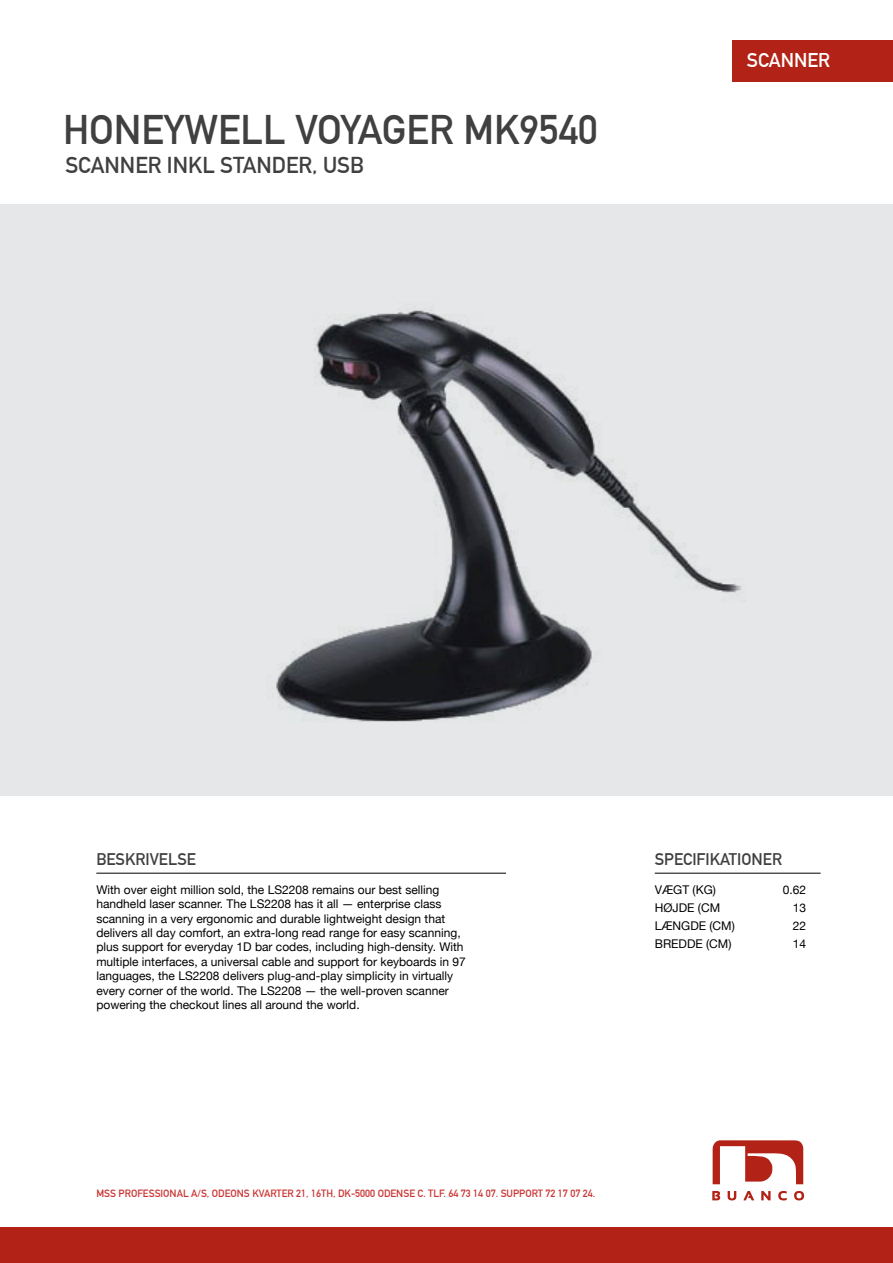
<style>
.page{position:relative;width:893px;height:1263px;background:#fff}
.page>*{position:absolute;margin:0;border:0;box-sizing:border-box;transform-origin:0 0}
.t1{font:700 40.5px "DIN Alternate";color:#404041}
.t2{font:700 22.5px "DIN Alternate";color:#404041}
.t3{font:700 19.5px "DIN Alternate";color:#fff}
.t4{font:700 16.5px "DIN Alternate";color:#404041}
.t5{font:12px/14.4px "Helvetica Neue";color:#000}
.t6{font:700 10.35px "DIN Alternate";color:#cb3333}
</style>
<div class="page">
<div style="left:0;top:204px;width:893px;height:592px;background:#e5e7e8"></div>
<img style="left:275px;top:310px;width:467px;height:412px">
<svg style="left:712px;top:1140px;width:91px;height:44px"></svg>
<svg style="left:712px;top:1191px;width:8px;height:9px"></svg>
<svg style="left:728px;top:1191px;width:8px;height:9px"></svg>
<svg style="left:743px;top:1191px;width:11px;height:9px"></svg>
<svg style="left:761px;top:1191px;width:10px;height:9px"></svg>
<svg style="left:778px;top:1191px;width:9px;height:9px"></svg>
<svg style="left:794px;top:1191px;width:10px;height:9px"></svg>
<div style="left:0;top:1228px;width:893px;height:35px;background:#b32216"></div>
<div style="left:733px;top:40px;width:160px;height:42px;background:#b32216"></div>
<hr style="left:96px;top:873px;width:410px;height:1px;background:#000">
<hr style="left:655px;top:873px;width:166px;height:1px;background:#000">
<p class="t1" style="left:63px;top:99px;width:536px">HONEYWELL VOYAGER MK9540</p>
<p class="t2" style="left:65px;top:148px;width:300px">SCANNER INKL STANDER, USB</p>
<p class="t3" style="left:747px;top:46px;width:85px">SCANNER</p>
<p class="t4" style="left:96px;top:846px;width:101px">BESKRIVELSE</p>
<p class="t4" style="left:655px;top:846px;width:129px">SPECIFIKATIONER</p>
<p class="t5" style="left:96px;top:883px;width:371px">With over eight million sold, the LS2208 remains our best selling handheld laser scanner. The LS2208 has it all — enterprise class scanning in a very ergonomic and durable lightweight design that delivers all day comfort, an extra-long read range for easy scanning, plus support for everyday 1D bar codes, including high-density. With multiple interfaces, a universal cable and support for keyboards in 97 languages, the LS2208 delivers plug-and-play simplicity in virtually every corner of the world. The LS2208 — the well-proven scanner powering the checkout lines all around the world.</p>
<p class="t5" style="left:655px;top:883px;width:63px">VÆGT (KG)</p>
<p class="t5" style="left:783px;top:883px;width:25px">0.62</p>
<p class="t5" style="left:655px;top:901px;width:67px">HØJDE (CM</p>
<p class="t5" style="left:793px;top:901px;width:15px">13</p>
<p class="t5" style="left:655px;top:919px;width:82px">LÆNGDE (CM)</p>
<p class="t5" style="left:793px;top:919px;width:15px">22</p>
<p class="t5" style="left:655px;top:937px;width:78px">BREDDE (CM)</p>
<p class="t5" style="left:793px;top:937px;width:15px">14</p>
<p class="t6" style="left:96px;top:1185px;width:500px">MSS PROFESSIONAL A/S, ODEONS KVARTER 21, 16TH, DK-5000 ODENSE C. TLF. 64 73 14 07. SUPPORT 72 17 07 24.</p>
</div>
